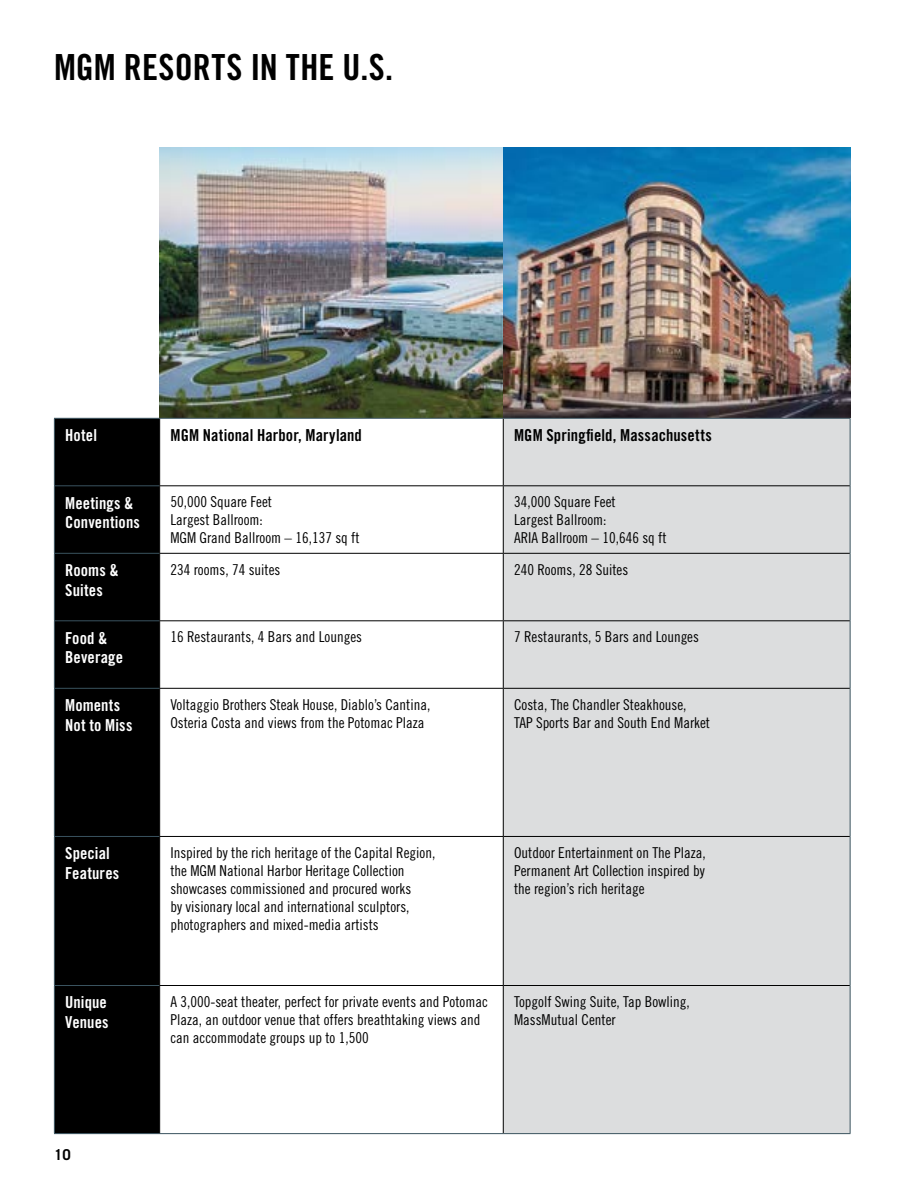
<style>
.page{position:relative;width:918px;height:1188px;background:#fff}
.page>*{position:absolute;margin:0;border:0;box-sizing:border-box;transform-origin:0 0}
.t1{font:36px "Trade Gothic LT Std Bd Cn 20";letter-spacing:.005em;color:#000}
.t2{font:16.5px/19.8px "Trade Gothic LT Std Bd Cn 20";letter-spacing:.005em;color:#fff}
.t3{font:16.5px "Trade Gothic LT Std Bd Cn 20";letter-spacing:.01em;color:#000}
.t4{font:15px/18px "Trade Gothic LT Std Cn 18";color:#000}
.t5{font:700 15px "Trade Gothic LT Std";color:#000}
</style>
<div class="page">
<img style="left:160px;top:148px;width:690px;height:270px">
<div style="left:55px;top:419px;width:104px;height:714px;background:#000"></div>
<svg style="left:160px;top:419px;width:343px;height:714px"></svg>
<div style="left:504px;top:419px;width:346px;height:714px;background:#dcddde"></div>
<hr style="left:54px;top:418px;width:106px;height:1px;background:#3a535f">
<hr style="left:54px;top:419px;width:1px;height:66px;background:#3a535f">
<hr style="left:54px;top:485px;width:105px;height:1px;background:#3a535f">
<hr style="left:54px;top:486px;width:1px;height:67px;background:#3a535f">
<hr style="left:54px;top:553px;width:105px;height:1px;background:#3a535f">
<hr style="left:54px;top:554px;width:1px;height:66px;background:#3a535f">
<hr style="left:54px;top:620px;width:105px;height:1px;background:#3a535f">
<hr style="left:54px;top:621px;width:1px;height:67px;background:#3a535f">
<hr style="left:54px;top:688px;width:105px;height:1px;background:#3a535f">
<hr style="left:54px;top:689px;width:1px;height:147px;background:#3a535f">
<hr style="left:54px;top:836px;width:105px;height:1px;background:#3a535f">
<hr style="left:54px;top:837px;width:1px;height:148px;background:#3a535f">
<hr style="left:54px;top:985px;width:105px;height:1px;background:#3a535f">
<hr style="left:54px;top:986px;width:1px;height:147px;background:#3a535f">
<hr style="left:54px;top:1133px;width:106px;height:1px;background:#3a535f">
<hr style="left:160px;top:418px;width:343px;height:1px;background:#3a535f">
<hr style="left:503px;top:418px;width:347px;height:1px;background:#3a535f">
<hr style="left:850px;top:419px;width:1px;height:67px;background:#3a535f">
<hr style="left:850px;top:486px;width:1px;height:67px;background:#3a535f">
<hr style="left:850px;top:553px;width:1px;height:68px;background:#3a535f">
<hr style="left:850px;top:621px;width:1px;height:67px;background:#3a535f">
<hr style="left:850px;top:688px;width:1px;height:148px;background:#3a535f">
<hr style="left:850px;top:836px;width:1px;height:150px;background:#3a535f">
<hr style="left:850px;top:986px;width:1px;height:147px;background:#3a535f">
<hr style="left:160px;top:1133px;width:343px;height:1px;background:#3a535f">
<hr style="left:503px;top:1133px;width:347px;height:1px;background:#3a535f">
<hr style="left:159px;top:419px;width:1px;height:66px;background:#000">
<hr style="left:503px;top:419px;width:1px;height:66px;background:#000">
<hr style="left:159px;top:486px;width:1px;height:67px;background:#000">
<hr style="left:159px;top:554px;width:1px;height:66px;background:#000">
<hr style="left:159px;top:621px;width:1px;height:67px;background:#000">
<hr style="left:159px;top:689px;width:1px;height:147px;background:#000">
<hr style="left:159px;top:837px;width:1px;height:148px;background:#000">
<hr style="left:159px;top:485px;width:344px;height:1px;background:#000">
<hr style="left:159px;top:553px;width:344px;height:1px;background:#000">
<hr style="left:159px;top:620px;width:344px;height:1px;background:#000">
<hr style="left:159px;top:688px;width:344px;height:1px;background:#000">
<hr style="left:159px;top:836px;width:344px;height:1px;background:#000">
<hr style="left:503px;top:486px;width:1px;height:67px;background:#000">
<hr style="left:503px;top:554px;width:1px;height:66px;background:#000">
<hr style="left:503px;top:621px;width:1px;height:67px;background:#000">
<hr style="left:503px;top:689px;width:1px;height:147px;background:#000">
<hr style="left:503px;top:837px;width:1px;height:148px;background:#000">
<hr style="left:503px;top:485px;width:347px;height:1px;background:#000">
<hr style="left:503px;top:553px;width:347px;height:1px;background:#000">
<hr style="left:503px;top:620px;width:347px;height:1px;background:#000">
<hr style="left:503px;top:688px;width:347px;height:1px;background:#000">
<hr style="left:503px;top:836px;width:347px;height:1px;background:#000">
<hr style="left:159px;top:986px;width:1px;height:147px;background:#000">
<hr style="left:159px;top:985px;width:344px;height:1px;background:#000">
<hr style="left:503px;top:986px;width:1px;height:147px;background:#000">
<hr style="left:503px;top:985px;width:347px;height:1px;background:#000">
<h1 class="t1" style="left:54px;top:45px;width:341px">MGM RESORTS IN THE U.S.</h1>
<p class="t2" style="left:65px;top:425px;width:33px">Hotel</p>
<p class="t3" style="left:170px;top:425px;width:193px">MGM National Harbor, Maryland</p>
<p class="t3" style="left:514px;top:425px;width:199px">MGM Springfield, Massachusetts</p>
<p class="t2" style="left:65px;top:493px;width:76px">Meetings &amp;<br>Conventions</p>
<p class="t4" style="left:170px;top:493px;width:191px">50,000 Square Feet<br>Largest Ballroom:<br>MGM Grand Ballroom – 16,137 sq ft</p>
<p class="t4" style="left:514px;top:493px;width:154px">34,000 Square Feet<br>Largest Ballroom:<br>ARIA Ballroom – 10,646 sq ft</p>
<p class="t2" style="left:65px;top:560px;width:55px">Rooms &amp;<br>Suites</p>
<p class="t4" style="left:170px;top:560px;width:111px">234 rooms, 74 suites</p>
<p class="t4" style="left:514px;top:560px;width:116px">240 Rooms, 28 Suites</p>
<p class="t2" style="left:65px;top:628px;width:59px">Food &amp;<br>Beverage</p>
<p class="t4" style="left:170px;top:628px;width:193px">16 Restaurants, 4 Bars and Lounges</p>
<p class="t4" style="left:514px;top:628px;width:186px">7 Restaurants, 5 Bars and Lounges</p>
<p class="t2" style="left:65px;top:695px;width:69px">Moments<br>Not to Miss</p>
<p class="t4" style="left:170px;top:695px;width:261px">Voltaggio Brothers Steak House, Diablo’s Cantina,<br>Osteria Costa and views from the Potomac Plaza</p>
<p class="t4" style="left:514px;top:695px;width:198px">Costa, The Chandler Steakhouse,<br>TAP Sports Bar and South End Market</p>
<p class="t2" style="left:65px;top:843px;width:56px">Special<br>Features</p>
<p class="t4" style="left:170px;top:844px;width:266px">Inspired by the rich heritage of the Capital Region, the MGM National Harbor Heritage Collection showcases commissioned and procured works<br>by visionary local and international sculptors, photographers and mixed-media artists</p>
<p class="t4" style="left:514px;top:844px;width:193px;text-align:justify">Outdoor Entertainment on The Plaza, Permanent Art Collection inspired by the region’s rich heritage</p>
<p class="t2" style="left:65px;top:992px;width:45px">Unique<br>Venues</p>
<p class="t4" style="left:170px;top:993px;width:319px">A 3,000-seat theater, perfect for private events and Potomac<br>Plaza, an outdoor venue that offers breathtaking views and can accommodate groups up to 1,500</p>
<p class="t4" style="left:514px;top:993px;width:177px">Topgolf Swing Suite, Tap Bowling,<br>MassMutual Center</p>
<p class="t5" style="left:54px;top:1145px;width:18px">10</p>
</div>
